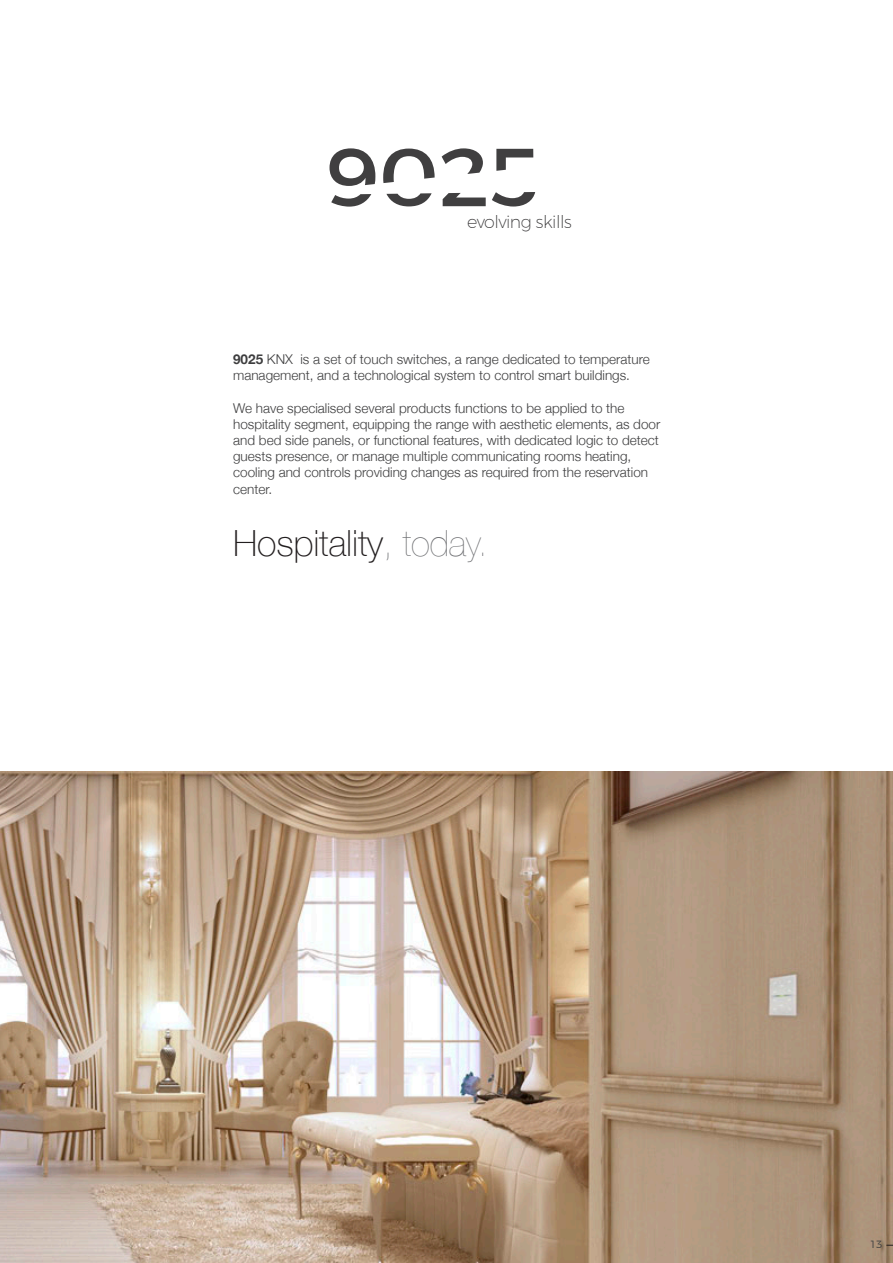
<style>
.page{position:relative;width:893px;height:1263px;background:#fff}
.page>*{position:absolute;margin:0;border:0;box-sizing:border-box;transform-origin:0 0}
.t1{font:100 36px "Helvetica Neue";letter-spacing:-.005em;color:#231f20}
.t2{font:200 17.55px "Montserrat";letter-spacing:-.03em;color:#363536}
.t3{font:300 13.5px/16.2px "Helvetica Neue";color:#3e3e3f}
.t4{font:300 10.5px "Montserrat";color:#3e3e3f}
.s1{font-weight:700}
.s2{font-weight:200;color:#6c6d70}
</style>
<div class="page">
<svg style="left:496px;top:149px;width:37px;height:22px"></svg>
<svg style="left:492px;top:192px;width:43px;height:15px"></svg>
<svg style="left:442px;top:148px;width:41px;height:26px"></svg>
<svg style="left:443px;top:193px;width:43px;height:13px"></svg>
<svg style="left:383px;top:149px;width:52px;height:34px"></svg>
<svg style="left:386px;top:193px;width:46px;height:13px"></svg>
<svg style="left:331px;top:194px;width:40px;height:13px"></svg>
<svg style="left:329px;top:148px;width:46px;height:38px"></svg>
<img style="left:0;top:772px;width:893px;height:491px">
<p class="t2" style="left:467px;top:211px;width:106px">evolving skills</p>
<p class="t3" style="left:233px;top:350px;width:418px"><span class="s1">9025</span> KNX is a set of touch switches, a range dedicated to temperature management, and a technological system to control smart buildings.</p>
<p class="t3" style="left:233px;top:399px;width:429px">We have specialised several products functions to be applied to the hospitality segment, equipping the range with aesthetic elements, as door and bed side panels, or functional features, with dedicated logic to detect guests presence, or manage multiple communicating rooms heating, cooling and controls providing changes as required from the reservation center.</p>
<p class="t1" style="left:233px;top:516px;width:256px">Hospitality<span class="s2">, today.</span></p>
<p class="t4" style="left:870px;top:1236px;width:14px">13</p>
</div>
